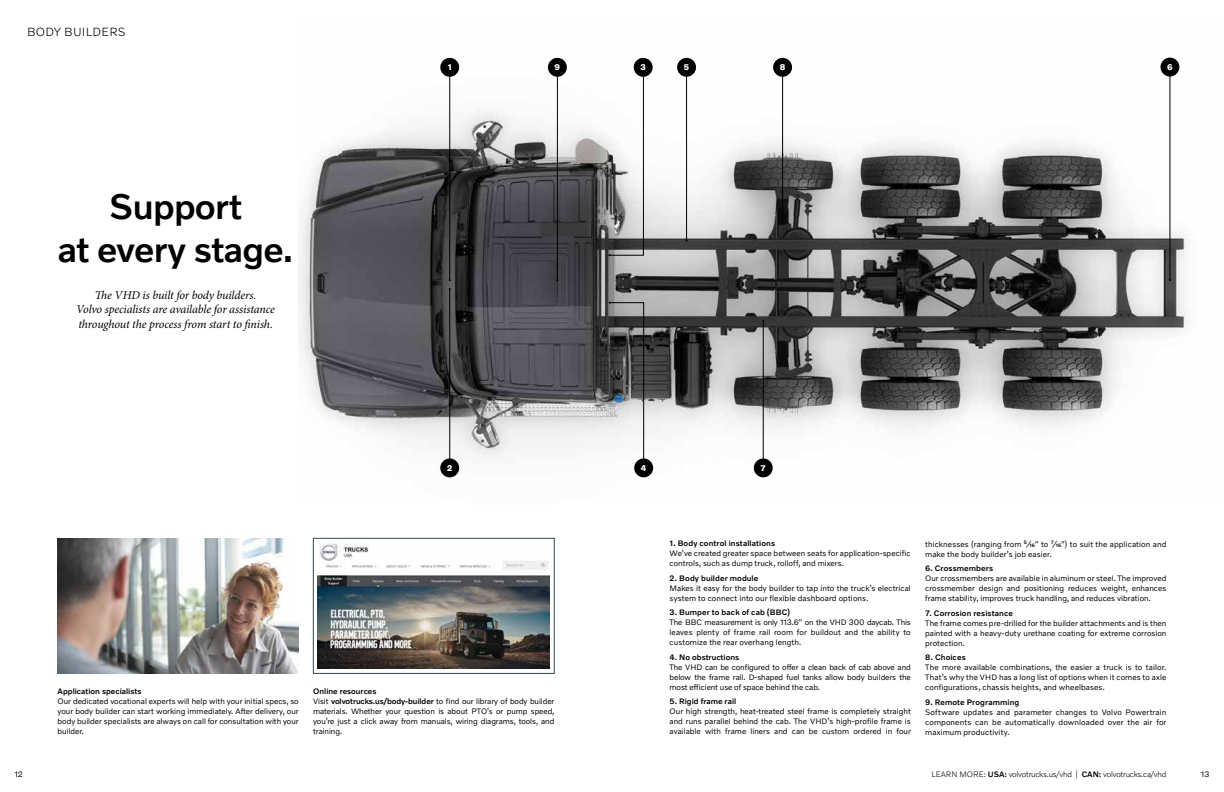
<style>
.page{position:relative;width:1224px;height:792px;background:#fff}
.page>*{position:absolute;margin:0;border:0;box-sizing:border-box;transform-origin:0 0}
.t1{font:500 36px/43.2px "Volvo Novum";letter-spacing:-.02em;color:#000;text-align:center}
.t2{font:italic 12px/14.4px "Minion Pro";letter-spacing:-.015em;color:#000;text-align:center}
.t3{font:300 12px "Volvo Novum";letter-spacing:.02em;color:#000}
.t4{font:700 8.4px "Volvo Novum";color:#fff}
.t5{font:8px/10px "Volvo Novum";letter-spacing:.005em;color:#000;text-align:justify}
.t6{font:500 8px "Volvo Novum";letter-spacing:.01em;color:#000}
.t7{font:300 8px "Volvo Novum";letter-spacing:-.02em;color:#000}
.s1{font-weight:500}
</style>
<div class="page">
<img style="left:299px;top:57px;width:887px;height:421px">
<img style="left:318px;top:543px;width:232px;height:126px">
<div style="left:313px;top:538px;width:241px;height:136px;border:1px solid #37464f"></div>
<img style="left:58px;top:538px;width:241px;height:136px">
<hr style="left:763px;top:321px;width:1px;height:151px;background:#000">
<div style="left:754px;top:458px;width:19px;height:19px;background:#000;border-radius:50%"></div>
<hr style="left:1170px;top:67px;width:1px;height:213px;background:#000">
<div style="left:1160px;top:58px;width:19px;height:19px;background:#000;border-radius:50%"></div>
<hr style="left:686px;top:68px;width:1px;height:173px;background:#000">
<div style="left:677px;top:58px;width:19px;height:19px;background:#000;border-radius:50%"></div>
<hr style="left:449px;top:68px;width:1px;height:212px;background:#000">
<div style="left:440px;top:58px;width:19px;height:19px;background:#000;border-radius:50%"></div>
<hr style="left:449px;top:289px;width:1px;height:170px;background:#000">
<div style="left:440px;top:458px;width:19px;height:19px;background:#000;border-radius:50%"></div>
<svg style="left:608px;top:75px;width:36px;height:181px"></svg>
<div style="left:634px;top:58px;width:19px;height:19px;background:#000;border-radius:50%"></div>
<hr style="left:782px;top:68px;width:1px;height:153px;background:#000">
<div style="left:773px;top:58px;width:19px;height:19px;background:#000;border-radius:50%"></div>
<div style="left:634px;top:458px;width:19px;height:19px;background:#000;border-radius:50%"></div>
<svg style="left:609px;top:302px;width:35px;height:161px"></svg>
<hr style="left:557px;top:68px;width:1px;height:212px;background:#000">
<div style="left:548px;top:58px;width:19px;height:19px;background:#000;border-radius:50%"></div>
<h2 class="t3" style="left:27px;top:25px;width:100px">BODY BUILDERS</h2>
<h1 class="t1" style="left:58px;top:183px;width:237px">Support<br>at every stage.</h1>
<h2 class="t2" style="left:76px;top:288px;width:200px">The VHD is built for body builders.<br>Volvo specialists are available for assistance throughout the process from start to finish.</h2>
<p class="t4" style="left:448px;top:62px;width:5px">1</p>
<p class="t4" style="left:684px;top:62px;width:7px">5</p>
<p class="t4" style="left:1167px;top:62px;width:7px">6</p>
<p class="t4" style="left:640px;top:62px;width:7px">3</p>
<p class="t4" style="left:780px;top:62px;width:7px">8</p>
<p class="t4" style="left:555px;top:62px;width:7px">9</p>
<p class="t4" style="left:447px;top:462px;width:7px">2</p>
<p class="t6" style="left:58px;top:686px;width:85px">Application specialists</p>
<p class="t5" style="left:58px;top:696px;width:243px">Our dedicated vocational experts will help with your initial specs, so your body builder can start working immediately. After delivery, our body builder specialists are always on call for consultation with your builder.</p>
<p class="t5" style="left:313px;top:686px;width:243px;text-align:left"><span class="s1">Online resources<br></span>Visit <span class="s1">volvotrucks.us/body-builder</span> to find our library of body builder materials. Whether your question is about PTO’s or pump speed, you’re just a click away from manuals, wiring diagrams, tools, and training.</p>
<p class="t4" style="left:641px;top:462px;width:7px">4</p>
<p class="t4" style="left:761px;top:463px;width:7px">7</p>
<p class="t6" style="left:670px;top:538px;width:107px">1. Body control installations</p>
<p class="t5" style="left:670px;top:548px;width:243px">We’ve created greater space between seats for application-specific controls, such as dump truck, rolloff, and mixers.</p>
<p class="t6" style="left:670px;top:573px;width:90px">2. Body builder module</p>
<p class="t5" style="left:670px;top:583px;width:243px">Makes it easy for the body builder to tap into the truck’s electrical system to connect into our flexible dashboard options.</p>
<p class="t6" style="left:670px;top:607px;width:122px">3. Bumper to back of cab (BBC)</p>
<p class="t5" style="left:670px;top:617px;width:243px">The BBC measurement is only 113.6" on the VHD 300 daycab. This leaves plenty of frame rail room for buildout and the ability to customize the rear overhang length.</p>
<p class="t6" style="left:670px;top:652px;width:71px">4. No obstructions</p>
<p class="t5" style="left:670px;top:662px;width:243px">The VHD can be configured to offer a clean back of cab above and below the frame rail. D-shaped fuel tanks allow body builders the most efficient use of space behind the cab.</p>
<p class="t6" style="left:670px;top:696px;width:68px">5. Rigid frame rail</p>
<p class="t5" style="left:670px;top:706px;width:243px">Our high strength, heat-treated steel frame is completely straight and runs parallel behind the cab. The VHD’s high-profile frame is available with frame liners and can be custom ordered in four</p>
<p class="t5" style="left:925px;top:539px;width:243px">thicknesses (ranging from <sup>5</sup>⁄<sub>16</sub>" to <sup>7</sup>⁄<sub>16</sub>") to suit the application and make the body builder’s job easier.</p>
<p class="t6" style="left:925px;top:563px;width:69px">6. Crossmembers</p>
<p class="t5" style="left:925px;top:573px;width:243px">Our crossmembers are available in aluminum or steel. The improved crossmember design and positioning reduces weight, enhances frame stability, improves truck handling, and reduces vibration.</p>
<p class="t6" style="left:925px;top:608px;width:89px">7. Corrosion resistance</p>
<p class="t5" style="left:925px;top:618px;width:243px">The frame comes pre-drilled for the builder attachments and is then painted with a heavy-duty urethane coating for extreme corrosion protection.</p>
<p class="t6" style="left:925px;top:652px;width:42px">8. Choices</p>
<p class="t5" style="left:925px;top:662px;width:243px">The more available combinations, the easier a truck is to tailor.<br>That’s why the VHD has a long list of options when it comes to axle configurations, chassis heights, and wheelbases.</p>
<p class="t6" style="left:925px;top:697px;width:96px">9. Remote Programming</p>
<p class="t5" style="left:925px;top:707px;width:243px">Software updates and parameter changes to Volvo Powertrain components can be automatically downloaded over the air for maximum productivity.</p>
<p class="t5" style="left:14px;top:769px;width:10px">12</p>
<p class="t7" style="left:931px;top:770px;width:237px">LEARN MORE: <span class="s1">USA:</span> volvotrucks.us/vhd | <span class="s1">CAN:</span> volvotrucks.ca/vhd</p>
<p class="t5" style="left:1201px;top:769px;width:10px">13</p>
</div>
